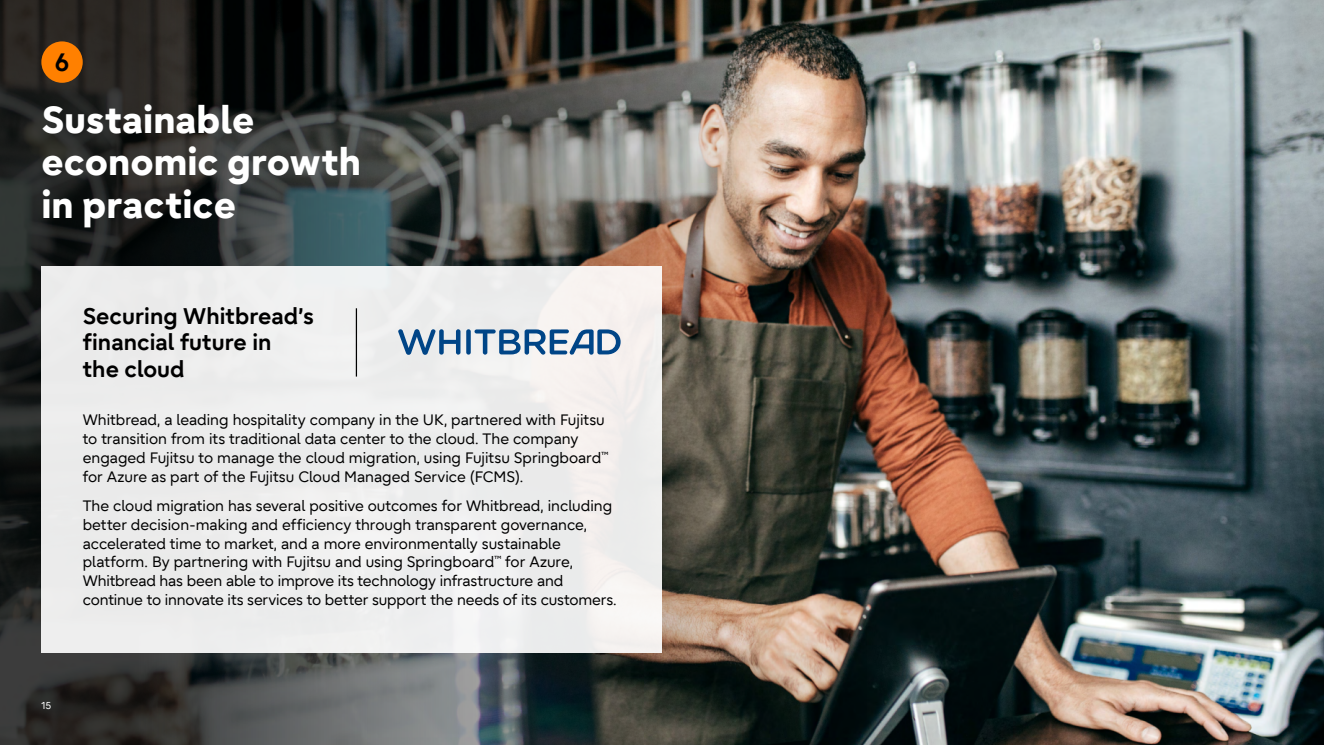
<style>
.page{position:relative;width:1324px;height:745px;background:#fff}
.page>*{position:absolute;margin:0;border:0;box-sizing:border-box;transform-origin:0 0}
.t1{font:800 37.5px/42.5px "Fujitsu Infinity Pro";color:#fff}
.t2{font:700 25px "Fujitsu Infinity Pro";color:#000}
.t3{font:700 22.5px/26.2px "Fujitsu Infinity Pro";color:#000}
.t4{font:15px/18.8px "Fujitsu Infinity Pro";color:#000}
.t5{font:10px "Fujitsu Infinity Pro";color:#fff}
</style>
<div class="page">
<img style="left:866px;top:0;width:457px;height:744px">
<img style="left:0;top:0;width:866px;height:744px">
<div style="left:41px;top:266px;width:621px;height:386px;background:#ededed"></div>
<hr style="left:356px;top:308px;width:1px;height:68px;background:#000">
<svg style="left:398px;top:329px;width:222px;height:26px"></svg>
<div style="left:41px;top:41px;width:42px;height:42px;background:#ff8000;border-radius:50%"></div>
<h2 class="t2" style="left:55px;top:46px;width:16px">6</h2>
<h1 class="t1" style="left:41px;top:98px;width:321px">Sustainable economic growth in practice</h1>
<h3 class="t3" style="left:83px;top:302px;width:233px">Securing Whitbread’s financial future in<br>the cloud</h3>
<p class="t4" style="left:83px;top:410px;width:527px">Whitbread, a leading hospitality company in the UK, partnered with Fujitsu to transition from its traditional data center to the cloud. The company engaged Fujitsu to manage the cloud migration, using Fujitsu Springboard<sup>™ </sup>for Azure as part of the Fujitsu Cloud Managed Service (FCMS).</p>
<p class="t4" style="left:83px;top:496px;width:535px">The cloud migration has several positive outcomes for Whitbread, including better decision-making and efficiency through transparent governance, accelerated time to market, and a more environmentally sustainable platform. By partnering with Fujitsu and using Springboard<sup>™</sup> for Azure, Whitbread has been able to improve its technology infrastructure and continue to innovate its services to better support the needs of its customers.</p>
<p class="t5" style="left:41px;top:699px;width:11px">15</p>
</div>
